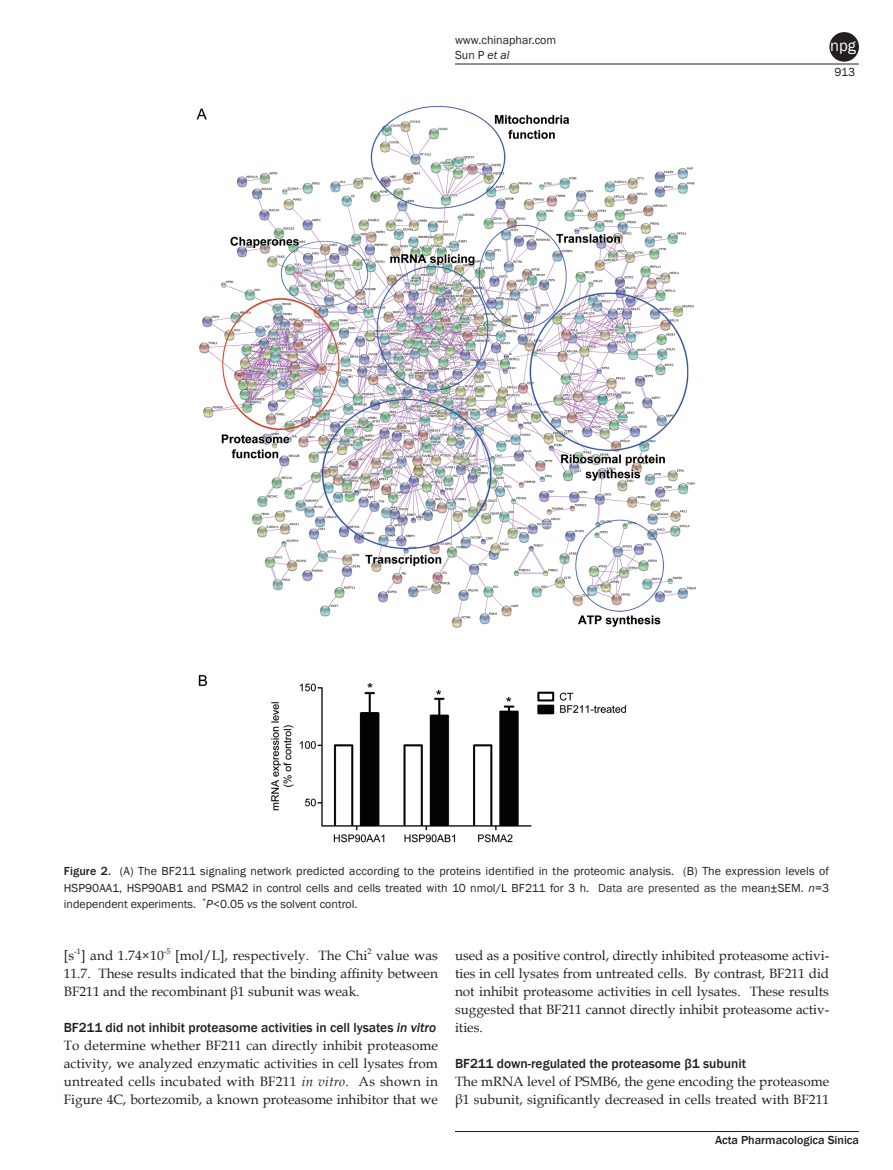
<style>
.page{position:relative;width:893px;height:1170px;background:#fff}
.page>*{position:absolute;margin:0;border:0;box-sizing:border-box;transform-origin:0 0}
.t1{font:16.5px "Franklin Gothic";color:#fff}
.无段头空英文正文{font:13.5px/18px "Book Antiqua";color:#231f20;text-align:justify}
.二级标题{font:500 13.5px "Franklin Gothic";color:#231f20}
.图表注{font:12px/16.5px "Franklin Gothic";color:#231f20}
.t2{font:500 12px "Franklin Gothic";color:#231f20}
.s1{font-style:italic}
.s2{font-weight:500}
.s3{color:#333}
</style>
<div class="page">
<hr style="left:455px;top:64px;width:404px;height:1px;background:#231f20">
<hr style="left:455px;top:1131px;width:404px;height:1px;background:#231f20">
<div style="left:829px;top:32px;width:30px;height:30px;background:#231f20;border-radius:50%"></div>
<img style="left:196px;top:106px;width:500px;height:737px">
<p class="图表注" style="left:455px;top:32px;width:103px;line-height:15px">www.chinaphar.com<br>Sun P <span class="s1">et al</span></p>
<p class="t1" style="left:830px;top:35px;width:27px">npg</p>
<p class="图表注" style="left:835px;top:64px;width:22px">913</p>
<p class="图表注" style="left:64px;top:863px;width:767px;text-align:justify"><span class="s2">Figure 2.</span> (A) The BF211 signaling network predicted according to the proteins identified in the proteomic analysis. (B) The expression levels of HSP90AA1, HSP90AB1 and PSMA2 in control cells and cells treated with 10 nmol/L BF211 for 3 h. <span class="s3">Data are presented as the</span> mean±SEM. <span class="s1">n</span>=3 independent experiments. <sup>*</sup><span class="s1">P</span>&lt;0.05 <span class="s1">vs</span> the solvent control.</p>
<p class="无段头空英文正文" style="left:64px;top:946px;width:376px">[s<sup>-1</sup>] and 1.74×10<sup>-5</sup> [mol/L], respectively. The Chi<sup>2</sup> value was 11.7. These results indicated that the binding affinity between BF211 and the recombinant β1 subunit was weak.</p>
<p class="二级标题" style="left:64px;top:1019px;width:374px">BF211 did not inhibit proteasome activities in cell lysates <span class="s1">in vitro</span></p>
<p class="无段头空英文正文" style="left:64px;top:1036px;width:376px">To determine whether BF211 can directly inhibit proteasome activity, we analyzed enzymatic activities in cell lysates from untreated cells incubated with BF211 <span class="s1">in vitro</span>. As shown in Figure 4C, bortezomib, a known proteasome inhibitor that we</p>
<p class="无段头空英文正文" style="left:455px;top:946px;width:376px">used as a positive control, directly inhibited proteasome activi&shy;ties in cell lysates from untreated cells. By contrast, BF211 did not inhibit proteasome activities in cell lysates. These results suggested that BF211 cannot directly inhibit proteasome activ&shy;ities.</p>
<p class="二级标题" style="left:455px;top:1055px;width:293px">BF211 down-regulated the proteasome β1 subunit</p>
<p class="无段头空英文正文" style="left:455px;top:1072px;width:376px">The mRNA level of PSMB6, the gene encoding the proteasome β1 subunit, significantly decreased in cells treated with BF211</p>
<p class="t2" style="left:715px;top:1132px;width:145px">Acta Pharmacologica Sinica</p>
</div>
